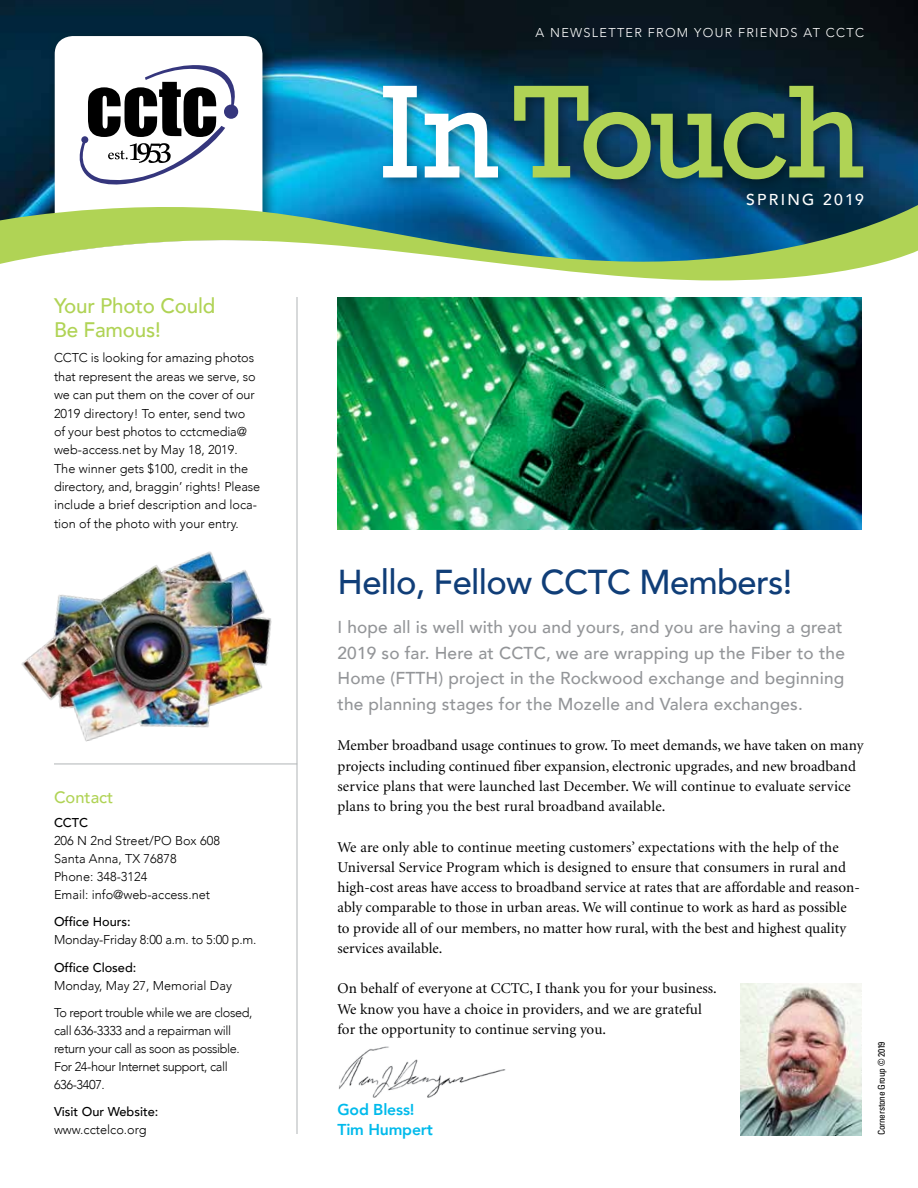
<style>
.page{position:relative;width:918px;height:1188px;background:#fff}
.page>*{position:absolute;margin:0;border:0;box-sizing:border-box;transform-origin:0 0}
.t1{font:135px "Rockwell";letter-spacing:-.02em;color:#b0d355}
.t2{font:500 34.5px "Avenir";letter-spacing:-.02em;color:#103e78}
.t3{font:500 21px/24px "Avenir";letter-spacing:-.01em;color:#b0d355}
.t4{font:500 17.25px/25.5px "Avenir";letter-spacing:.01em;color:#939598}
.t5{font:500 16.5px "Avenir";color:#b0d355}
.t6{font:800 15.75px/20.2px "Avenir";letter-spacing:-.01em;color:#01baeb}
.t7{font:500 15.75px "Avenir";letter-spacing:.14em;color:#fff}
.t8{font:15px/20.2px "Minion";color:#000}
.t9{font:300 12.75px/18.3px "Avenir";letter-spacing:-.01em;color:#000}
.t10{font:300 12.75px/18px "Avenir";letter-spacing:-.03em;color:#000}
.t11{font:500 12.75px "Avenir";color:#000}
.t12{font:300 12.75px "Avenir";letter-spacing:.1em;color:#fff}
.t13{font:condensed 9.3px "Univers";letter-spacing:-.03em;color:#000}
.s1{color:#fff}
</style>
<div class="page">
<img style="left:0;top:0;width:918px;height:198px">
<div style="left:49px;top:30px;width:228px;height:246px;background:#000;opacity:.5"></div>
<svg style="left:55px;top:36px;width:207px;height:162px"></svg>
<svg style="left:0;top:198px;width:918px;height:82px"></svg>
<hr style="left:297px;top:297px;width:1px;height:837px;background:#b1b4b6">
<hr style="left:54px;top:763px;width:243px;height:1px;background:#b1b4b6">
<svg style="left:80px;top:65px;width:158px;height:120px"></svg>
<div style="left:376px;top:79px;width:502px;height:114px;background:#000;opacity:.35"></div>
<img style="left:338px;top:1046px;width:168px;height:52px">
<img style="left:21px;top:547px;width:277px;height:209px">
<img style="left:740px;top:983px;width:122px;height:152px">
<img style="left:338px;top:297px;width:524px;height:232px">
<h3 class="t3" style="left:54px;top:293px;width:163px">Your Photo Could<br>Be Famous!</h3>
<p class="t9" style="left:54px;top:349px;width:208px">CCTC is looking for amazing photos that represent the areas we serve, so we can put them on the cover of our 2019 directory! To enter, send two<br>of your best photos to cctcmedia@ web-access.net by May 18, 2019.<br>The winner gets $100, credit in the directory, and, braggin’ rights! Please include a brief description and loca&shy;tion of the photo with your entry.</p>
<p class="t5" style="left:54px;top:783px;width:61px">Contact</p>
<p class="t11" style="left:54px;top:812px;width:36px">CCTC</p>
<p class="t9" style="left:54px;top:832px;width:167px">206 N 2nd Street/PO Box 608<br>Santa Anna, TX 76878<br>Phone: 348-3124<br>Email: info@web-access.net</p>
<p class="t11" style="left:54px;top:911px;width:78px">Office Hours:</p>
<p class="t9" style="left:54px;top:931px;width:204px">Monday-Friday 8:00 a.m. to 5:00 p.m.</p>
<p class="t11" style="left:54px;top:956px;width:84px">Office Closed:</p>
<p class="t10" style="left:54px;top:972px;width:200px;line-height:27.2px">Monday, May 27, Memorial Day<br>To report trouble while we are closed,</p>
<p class="t10" style="left:54px;top:1021px;width:187px">call 636-3333 and a repairman will return your call as soon as possible.<br>For 24-hour Internet support, call<br>636-3407.</p>
<p class="t11" style="left:54px;top:1101px;width:106px">Visit Our Website:</p>
<p class="t9" style="left:54px;top:1121px;width:94px">www.cctelco.org</p>
<p class="t12" style="left:536px;top:25px;width:330px">A NEWSLETTER FROM YOUR FRIENDS AT CCTC</p>
<h1 class="t1" style="left:379px;top:54px;width:487px"><span class="s1">In</span>T ouch</h1>
<p class="t7" style="left:746px;top:186px;width:119px">SPRING 2019</p>
<h2 class="t2" style="left:338px;top:552px;width:456px">Hello, Fellow CCTC Members!</h2>
<p class="t4" style="left:338px;top:614px;width:509px">I hope all is well with you and yours, and you are having a great 2019 so far. Here at CCTC, we are wrapping up the Fiber to the Home (FTTH) project in the Rockwood exchange and beginning the planning stages for the Mozelle and Valera exchanges.</p>
<p class="t8" style="left:338px;top:736px;width:527px">Member broadband usage continues to grow. To meet demands, we have taken on many projects including continued fiber expansion, electronic upgrades, and new broadband service plans that were launched last December. We will continue to evaluate service plans to bring you the best rural broadband available.</p>
<p class="t8" style="left:338px;top:837px;width:524px">We are only able to continue meeting customers’ expectations with the help of the Universal Service Program which is designed to ensure that consumers in rural and high-cost areas have access to broadband service at rates that are affordable and reason&shy;ably comparable to those in urban areas. We will continue to work as hard as possible to provide all of our members, no matter how rural, with the best and highest quality services available.</p>
<p class="t8" style="left:338px;top:979px;width:381px">On behalf of everyone at CCTC, I thank you for your business.<br>We know you have a choice in providers, and we are grateful for the opportunity to continue serving you.</p>
<p class="t6" style="left:338px;top:1098px;width:97px">God Bless!<br>Tim Humpert</p>
<p class="t13" style="left:876px;top:1135px;width:95px;rotate:-90deg">Cornerstone Group © 2019</p>
</div>
